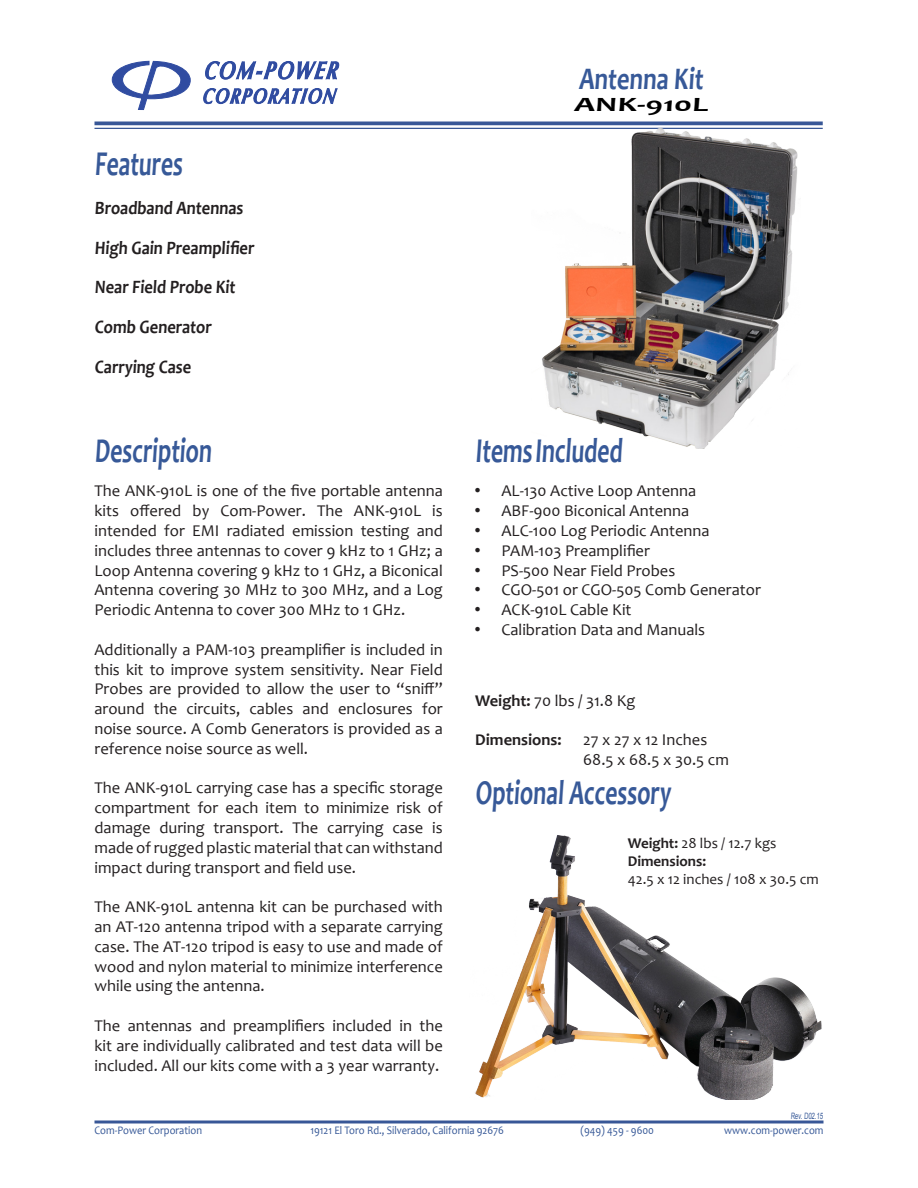
<style>
.page{position:relative;width:918px;height:1188px;background:#fff}
.page>*{position:absolute;margin:0;border:0;box-sizing:border-box;transform-origin:0 0}
.t1{font:700 35.1px "Candara";color:#375998;scale:.68 1}
.t2{font:700 31.65px "Candara";color:#375998;scale:.78 1}
.t3{font:700 20.4px "Candara";color:#000;scale:1.64 1}
.t4{font:700 18.9px "Candara";color:#231f20;scale:.87 1}
.t5{font:16.5px/19.8px "Candara";color:#231f20;text-align:justify}
.t6{font:700 16.5px "Candara";color:#231f20}
.t7{font:700 15px/18px "Candara";color:#231f20}
.t8{font:15px "Candara";color:#231f20}
.t9{font:11.55px "Candara";color:#365897;scale:.91 1}
.t10{font:8.7px "Arial";color:#375998;scale:.68 1}
.s1{font-family:"Times New Roman";font-size:18px}
.s2{font-weight:700}
.s3{font-weight:400}
</style>
<div class="page">
<svg style="left:112px;top:61px;width:78px;height:49px"></svg>
<svg style="left:203px;top:61px;width:137px;height:43px"></svg>
<hr style="left:94px;top:122px;width:729px;height:3px;background:#385797">
<hr style="left:94px;top:128px;width:729px;height:1px;background:#385797">
<svg style="left:94px;top:1120px;width:730px;height:4px;background:#6980b0"></svg>
<img style="left:542px;top:128px;width:256px;height:320px">
<img style="left:475px;top:835px;width:347px;height:265px">
<p class="t1" style="left:94px;top:141px;width:135px">Features</p>
<p class="t4" style="left:94px;top:196px;width:174px">Broadband Antennas</p>
<p class="t4" style="left:94px;top:236px;width:187px">High Gain Preamplifier</p>
<p class="t4" style="left:94px;top:275px;width:165px">Near Field Probe Kit</p>
<p class="t4" style="left:94px;top:315px;width:138px">Comb Generator</p>
<p class="t4" style="left:94px;top:355px;width:114px">Carrying Case</p>
<p class="t2" style="left:579px;top:59px;width:164px">Antenna Kit</p>
<p class="t3" style="left:574px;top:92px;width:84px">ANK-910L</p>
<p class="t1" style="left:94px;top:428px;width:178px">Description</p>
<p class="t1" style="left:475px;top:428px;width:222px">Items Included</p>
<p class="t5" style="left:94px;top:481px;width:350px">The ANK-910L is one of the five portable antenna kits offered by Com-Power. The ANK-910L is intended for EMI radiated emission testing and includes three antennas to cover 9 kHz to 1 GHz; a Loop Antenna covering 9 kHz to 1 GHz, a Biconical Antenna covering 30 MHz to 300 MHz, and a Log Periodic Antenna to cover 300 MHz to 1 GHz.</p>
<p class="t5" style="left:94px;top:639px;width:350px">Additionally a PAM-103 preamplifier is included in this kit to improve system sensitivity. Near Field Probes are provided to allow the user to “sniff” around the circuits, cables and enclosures for noise source. A Comb Generators is provided as a reference noise source as well.</p>
<p class="t5" style="left:94px;top:778px;width:350px">The ANK-910L carrying case has a specific storage compartment for each item to minimize risk of damage during transport. The carrying case is made of rugged plastic material that can withstand impact during transport and field use.</p>
<p class="t5" style="left:94px;top:897px;width:350px">The ANK-910L antenna kit can be purchased with an AT-120 antenna tripod with a separate carrying case. The AT-120 tripod is easy to use and made of wood and nylon material to minimize interference while using the antenna.</p>
<p class="t5" style="left:94px;top:1016px;width:350px">The antennas and preamplifiers included in the kit are individually calibrated and test data will be included. All our kits come with a 3 year warranty.</p>
<p class="t5" style="left:474px;top:481px;width:223px"><span class="s1">•</span> AL-130 Active Loop Antenna</p>
<p class="t5" style="left:474px;top:501px;width:216px"><span class="s1">•</span> ABF-900 Biconical Antenna</p>
<p class="t5" style="left:474px;top:521px;width:237px"><span class="s1">•</span> ALC-100 Log Periodic Antenna</p>
<p class="t5" style="left:474px;top:540px;width:177px"><span class="s1">•</span> PAM-103 Preamplifier</p>
<p class="t5" style="left:474px;top:560px;width:202px"><span class="s1">•</span> PS-500 Near Field Probes</p>
<p class="t5" style="left:474px;top:580px;width:288px"><span class="s1">•</span> CGO-501 or CGO-505 Comb Generator</p>
<p class="t5" style="left:474px;top:600px;width:159px"><span class="s1">•</span> ACK-910L Cable Kit</p>
<p class="t5" style="left:474px;top:620px;width:232px"><span class="s1">•</span> Calibration Data and Manuals</p>
<p class="t5" style="left:475px;top:690px;width:162px"><span class="s2">Weight:</span> 70 lbs / 31.8 Kg</p>
<p class="t6" style="left:475px;top:730px;width:88px">Dimensions:</p>
<p class="t5" style="left:583px;top:730px;width:126px">27 x 27 x 12 Inches</p>
<p class="t5" style="left:583px;top:750px;width:147px">68.5 x 68.5 x 30.5 cm</p>
<p class="t1" style="left:475px;top:771px;width:293px">Optional Accessory</p>
<p class="t7" style="left:628px;top:834px;width:150px">Weight: <span class="s3">28 lbs / 12.7 kgs<br></span>Dimensions:</p>
<p class="t8" style="left:628px;top:870px;width:193px">42.5 x 12 inches / 108 x 30.5 cm</p>
<p class="t10" style="left:791px;top:1110px;width:51px">Rev. D02.15</p>
<p class="t9" style="left:94px;top:1123px;width:120px">Com-Power Corporation</p>
<p class="t9" style="left:310px;top:1123px;width:214px">19121 El Toro Rd., Silverado, California 92676</p>
<p class="t9" style="left:580px;top:1123px;width:82px">(949) 459 - 9600</p>
<p class="t9" style="left:724px;top:1123px;width:111px">www.com-power.com</p>
</div>
